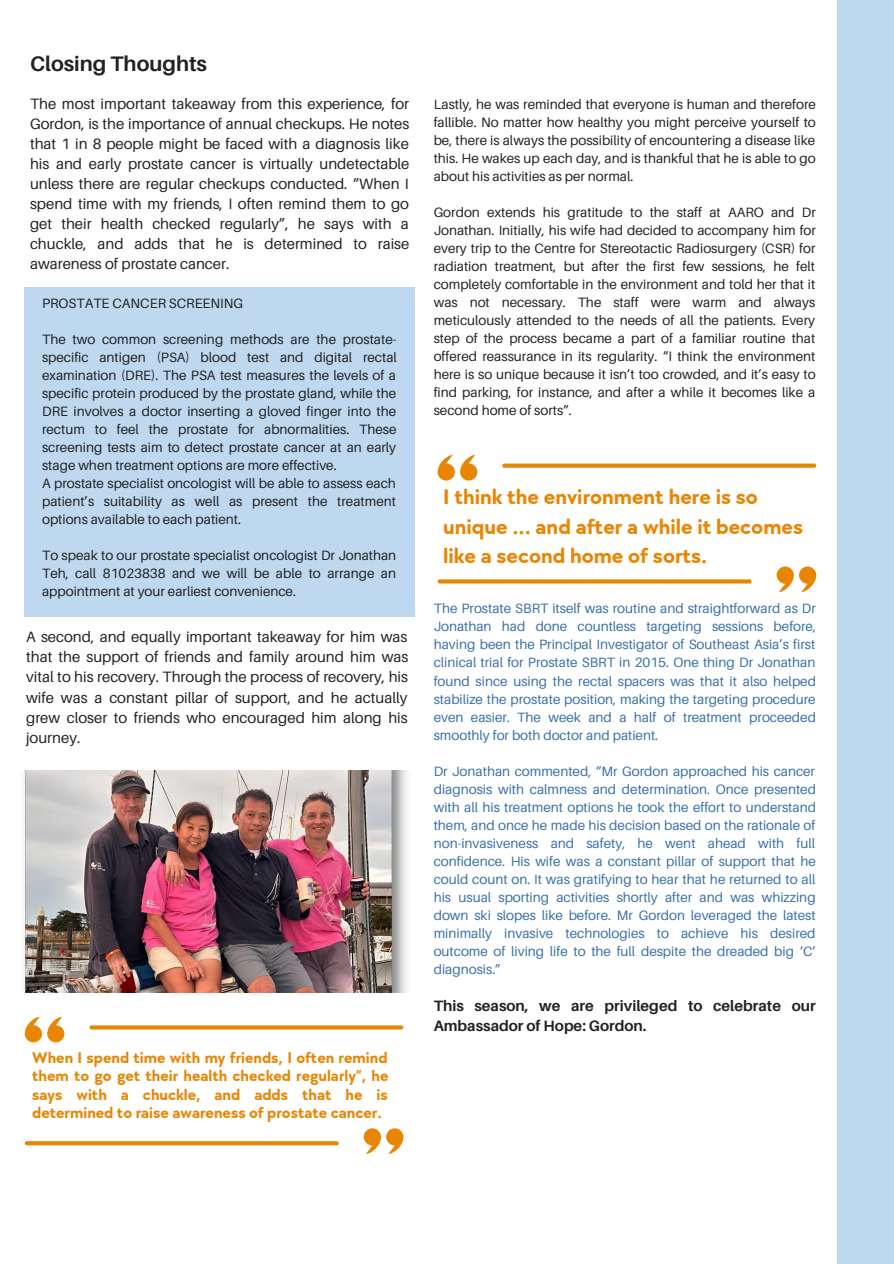
<style>
.page{position:relative;width:894px;height:1264px;background:#fff}
.page>*{position:absolute;margin:0;border:0;box-sizing:border-box;transform-origin:0 0}
.t1{font:700 21.75px/29.2px "TT Chocolates";color:#e88604}
.t2{font:700 21px "Aileron";color:#222}
.t3{font:700 15.9px/18.3px "TT Chocolates";color:#e88604;text-align:justify}
.t4{font:15px/20px "Aileron";color:#222;text-align:justify}
.t5{font:700 15px/20.2px "Aileron";color:#222}
.t6{font:13.5px/18px "Aileron";color:#222;text-align:justify}
.t7{font:13.5px/18px "Aileron";color:#3970ab;text-align:justify}
</style>
<div class="page">
<div style="left:837px;top:0;width:56px;height:1263px;background:#bed8ef"></div>
<img style="left:24px;top:770px;width:383px;height:222px">
<svg style="left:25px;top:1017px;width:39px;height:25px"></svg>
<svg style="left:363px;top:1128px;width:40px;height:25px"></svg>
<svg style="left:89px;top:1025px;width:314px;height:4px"></svg>
<svg style="left:25px;top:1141px;width:313px;height:4px"></svg>
<div style="left:25px;top:287px;width:389px;height:329px;background:#bed8ef"></div>
<svg style="left:437px;top:455px;width:40px;height:25px"></svg>
<svg style="left:776px;top:566px;width:40px;height:25px"></svg>
<div style="left:502px;top:463px;width:314px;height:5px;background:#e88604;border-radius:2px"></div>
<svg style="left:437px;top:579px;width:314px;height:4px"></svg>
<p class="t2" style="left:30px;top:50px;width:178px">Closing Thoughts</p>
<p class="t4" style="left:30px;top:93px;width:381px">The most important takeaway from this experience, for Gordon, is the importance of annual checkups. He notes that 1 in 8 people might be faced with a diagnosis like his and early prostate cancer is virtually undetectable unless there are regular checkups conducted. “When I spend time with my friends, I often remind them to go get their health checked regularly”, he says with a chuckle, and adds that he is determined to raise awareness of prostate cancer.</p>
<p class="t6" style="left:433px;top:95px;width:383px">Lastly, he was reminded that everyone is human and therefore fallible. No matter how healthy you might perceive yourself to be, there is always the possibility of encountering a disease like this. He wakes up each day, and is thankful that he is able to go about his activities as per normal.</p>
<p class="t6" style="left:433px;top:203px;width:383px">Gordon extends his gratitude to the staff at AARO and Dr Jonathan. Initially, his wife had decided to accompany him for every trip to the Centre for Stereotactic Radiosurgery (CSR) for radiation treatment, but after the first few sessions, he felt completely comfortable in the environment and told her that it was not necessary. The staff were warm and always meticulously attended to the needs of all the patients. Every step of the process became a part of a familiar routine that offered reassurance in its regularity. “I think the environment here is so unique because it isn’t too crowded, and it’s easy to find parking, for instance, and after a while it becomes like a second home of sorts”.</p>
<p class="t6" style="left:42px;top:294px;width:202px">PROSTATE CANCER SCREENING</p>
<p class="t6" style="left:42px;top:330px;width:356px">The two common screening methods are the prostate&shy;specific antigen (PSA) blood test and digital rectal examination (DRE). The PSA test measures the levels of a specific protein produced by the prostate gland, while the DRE involves a doctor inserting a gloved finger into the rectum to feel the prostate for abnormalities. These screening tests aim to detect prostate cancer at an early stage when treatment options are more effective.</p>
<p class="t6" style="left:42px;top:474px;width:355px">A prostate specialist oncologist will be able to assess each patient’s suitability as well as present the treatment options available to each patient.</p>
<p class="t6" style="left:42px;top:546px;width:355px">To speak to our prostate specialist oncologist Dr Jonathan Teh, call 81023838 and we will be able to arrange an appointment at your earliest convenience.</p>
<p class="t4" style="left:26px;top:626px;width:383px">A second, and equally important takeaway for him was that the support of friends and family around him was vital to his recovery. Through the process of recovery, his wife was a constant pillar of support, and he actually grew closer to friends who encouraged him along his journey.</p>
<p class="t1" style="left:443px;top:483px;width:361px">I think the environment here is so unique ... and after a while it becomes like a second home of sorts.</p>
<p class="t7" style="left:433px;top:599px;width:384px">The Prostate SBRT itself was routine and straightforward as Dr Jonathan had done countless targeting sessions before, having been the Principal Investigator of Southeast Asia’s first clinical trial for Prostate SBRT in 2015. One thing Dr Jonathan found since using the rectal spacers was that it also helped stabilize the prostate position, making the targeting procedure even easier. The week and a half of treatment proceeded smoothly for both doctor and patient.</p>
<p class="t7" style="left:433px;top:761px;width:383px">Dr Jonathan commented, “Mr Gordon approached his cancer diagnosis with calmness and determination. Once presented with all his treatment options he took the effort to understand them, and once he made his decision based on the rationale of non-invasiveness and safety, he went ahead with full confidence. His wife was a constant pillar of support that he could count on. It was gratifying to hear that he returned to all his usual sporting activities shortly after and was whizzing down ski slopes like before. Mr Gordon leveraged the latest minimally invasive technologies to achieve his desired outcome of living life to the full despite the dreaded big ‘C’ diagnosis.”</p>
<p class="t5" style="left:433px;top:995px;width:383px">This season, we are privileged to celebrate our<br>Ambassador of Hope: Gordon.</p>
<p class="t3" style="left:32px;top:1049px;width:357px">When I spend time with my friends, I often remind them to go get their health checked regularly”, he says with a chuckle, and adds that he is determined to raise awareness of prostate cancer.</p>
</div>
